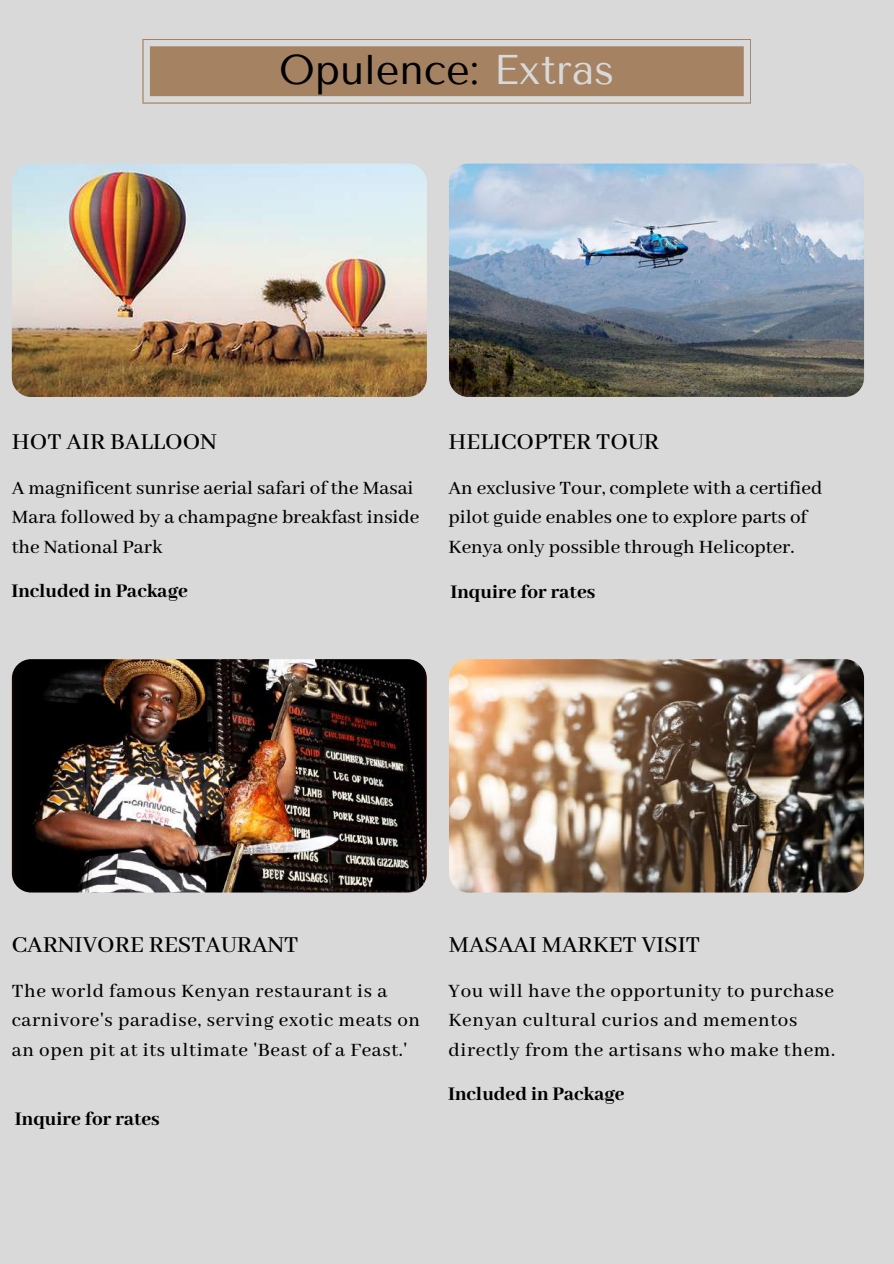
<style>
.page{position:relative;width:894px;height:1264px;background:#fff}
.page>*{position:absolute;margin:0;border:0;box-sizing:border-box;transform-origin:0 0}
.t1{font:41.4px "Tenor Sans";color:#000}
.t2{font:500 25.5px "Abhaya Libre";color:#000}
.t3{font:500 21px/29.2px "Abhaya Libre";letter-spacing:.03em;color:#000}
.t4{font:500 21px/29.2px "Abhaya Libre";color:#000}
.t5{font:800 21px "Abhaya Libre";color:#000}
.s1{color:#d9d9d9}
</style>
<div class="page">
<div style="left:0;top:0;width:893px;height:1263px;background:#d9d9d9"></div>
<img style="left:12px;top:164px;width:415px;height:233px;border-radius:19px">
<img style="left:449px;top:164px;width:414px;height:233px;border-radius:19px">
<img style="left:12px;top:659px;width:415px;height:233px;border-radius:19px">
<img style="left:449px;top:659px;width:414px;height:233px;border-radius:19px">
<svg style="left:142px;top:39px;width:609px;height:65px"></svg>
<h1 class="t1" style="left:279px;top:46px;width:336px">Opulence: <span class="s1">Extras</span></h1>
<p class="t2" style="left:12px;top:428px;width:206px">HOT AIR BALLOON</p>
<p class="t4" style="left:12px;top:474px;width:409px">A magnificent sunrise aerial safari of the Masai<br>Mara followed by a champagne breakfast inside the National Park</p>
<p class="t5" style="left:11px;top:579px;width:178px">Included in Package</p>
<p class="t2" style="left:448px;top:428px;width:212px">HELICOPTER TOUR</p>
<p class="t4" style="left:448px;top:474px;width:375px">An exclusive Tour, complete with a certified pilot guide enables one to explore parts of<br>Kenya only possible through Helicopter.</p>
<p class="t5" style="left:450px;top:580px;width:146px">Inquire for rates</p>
<p class="t2" style="left:12px;top:930px;width:288px">CARNIVORE RESTAURANT</p>
<p class="t3" style="left:12px;top:977px;width:410px">The world famous Kenyan restaurant is a carnivore's paradise, serving exotic meats on an open pit at its ultimate 'Beast of a Feast.'</p>
<p class="t5" style="left:15px;top:1107px;width:146px">Inquire for rates</p>
<p class="t2" style="left:449px;top:930px;width:252px">MASAAI MARKET VISIT</p>
<p class="t3" style="left:448px;top:977px;width:388px">You will have the opportunity to purchase<br>Kenyan cultural curios and mementos directly from the artisans who make them.</p>
<p class="t5" style="left:448px;top:1082px;width:178px">Included in Package</p>
</div>
